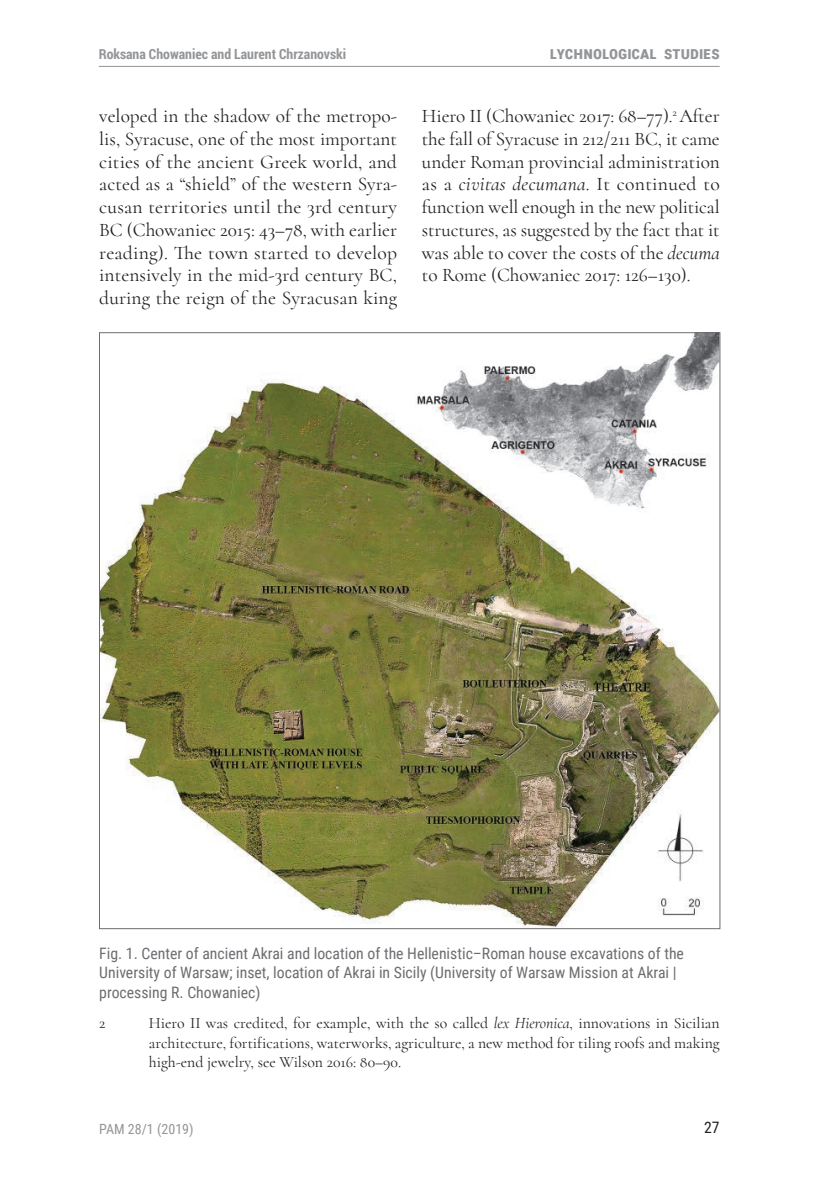
<style>
.page{position:relative;width:819px;height:1191px;background:#fff}
.page>*{position:absolute;margin:0;border:0;box-sizing:border-box;transform-origin:0 0}
.t1{font:19.25px/22.8px "Cormorant";color:#231f20;text-align:justify}
.t2{font:700 17.5px "Roboto Condensed";color:#939598}
.t3{font:15.75px/19.2px "Cormorant";color:#231f20;text-align:justify}
.t4{font:15.75px/19.2px "Roboto Condensed";color:#6c6d70}
.t5{font:15.75px "Roboto Condensed";color:#231f20}
.t6{font:700 14px "Roboto Condensed";color:#939598}
.t7{font:14px "Roboto Condensed";color:#939598}
.s1{font-style:italic}
</style>
<div class="page">
<hr style="left:99px;top:66px;width:620px;height:1px;background:#939598">
<img style="left:101px;top:334px;width:617px;height:593px">
<p class="t6" style="left:99px;top:44px;width:249px">Roksana Chowaniec and Laurent Chrzanovski</p>
<p class="t2" style="left:549px;top:40px;width:171px">lychnological studies</p>
<p class="t1" style="left:99px;top:104px;width:299px">veloped in the shadow of the metropo&shy;lis, Syracuse, one of the most important cities of the ancient Greek world, and acted as a “shield” of the western Syra&shy;cusan territories until the 3rd century BC (Chowaniec 2015: 43–78, with earlier reading). The town started to develop intensively in the mid-3rd century BC, during the reign of the Syracusan king</p>
<p class="t1" style="left:422px;top:104px;width:299px">Hiero II (Chowaniec 2017: 68–77).<sup>2</sup> After the fall of Syracuse in 212/211 BC, it came under Roman provincial administration as a <span class="s1">civitas decumana</span>. It continued to function well enough in the new political structures, as suggested by the fact that it was able to cover the costs of the <span class="s1">decuma </span>to Rome (Chowaniec 2017: 126–130).</p>
<p class="t4" style="left:99px;top:943px;width:586px">Fig. 1. Center of ancient Akrai and location of the Hellenistic–Roman house excavations of the<br>University of Warsaw; inset, location of Akrai in Sicily (University of Warsaw Mission at Akrai | processing R. Chowaniec)</p>
<p class="t3" style="left:99px;top:1013px;width:8px">2</p>
<p class="t3" style="left:149px;top:1013px;width:572px">Hiero II was credited, for example, with the so called <span class="s1">lex Hieronica</span>, innovations in Sicilian architecture, fortifications, waterworks, agriculture, a new method for tiling roofs and making high-end jewelry, see Wilson 2016: 80–90.</p>
<p class="t7" style="left:99px;top:1119px;width:96px">PAM 28/1 (2019)</p>
<p class="t5" style="left:704px;top:1116px;width:17px">27</p>
</div>
